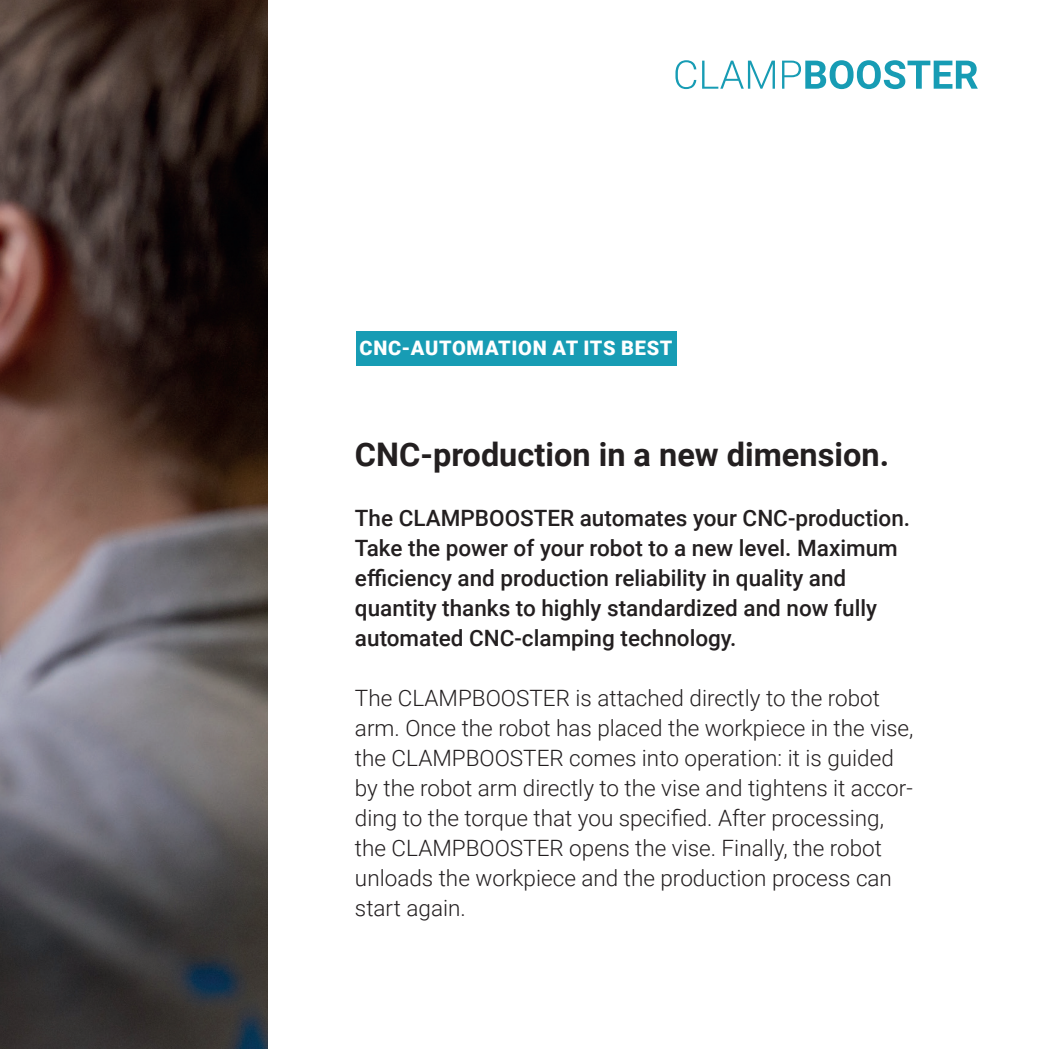
<style>
.page{position:relative;width:1049px;height:1049px;background:#fff}
.page>*{position:absolute;margin:0;border:0;box-sizing:border-box;transform-origin:0 0}
.hEADAbsatzformat_1{font:700 32.5px "Roboto";color:#231f20}
.bODY{font:300 22.5px/30px "Roboto";color:#231f20}
.eINLEITUNG{font:500 22.5px/30px "Roboto";color:#231f20}
.t1{font:900 20px "Roboto";letter-spacing:.035em;color:#fff}
</style>
<div class="page">
<svg style="left:675px;top:60px;width:21px;height:29px"></svg>
<svg style="left:702px;top:61px;width:73px;height:28px"></svg>
<svg style="left:782px;top:60px;width:196px;height:29px"></svg>
<img style="left:0;top:0;width:268px;height:1049px">
<div style="left:356px;top:331px;width:320px;height:35px;background:#179cb4"></div>
<p class="t1" style="left:359px;top:334px;width:314px">CNC-AUTOMATION AT ITS BEST</p>
<p class="hEADAbsatzformat_1" style="left:355px;top:432px;width:536px">CNC-production in a new dimension.</p>
<p class="eINLEITUNG" style="left:355px;top:502px;width:557px">The CLAMPBOOSTER automates your CNC-production.<br>Take the power of your robot to a new level. Maximum efficiency and production reliability in quality and quantity thanks to highly standardized and now fully automated CNC-clamping technology.</p>
<p class="bODY" style="left:355px;top:682px;width:560px">The CLAMPBOOSTER is attached directly to the robot arm. Once the robot has placed the workpiece in the vise, the CLAMPBOOSTER comes into operation: it is guided by the robot arm directly to the vise and tightens it accor&shy;ding to the torque that you specified. After processing, the CLAMPBOOSTER opens the vise. Finally, the robot unloads the workpiece and the production process can start again.</p>
</div>
